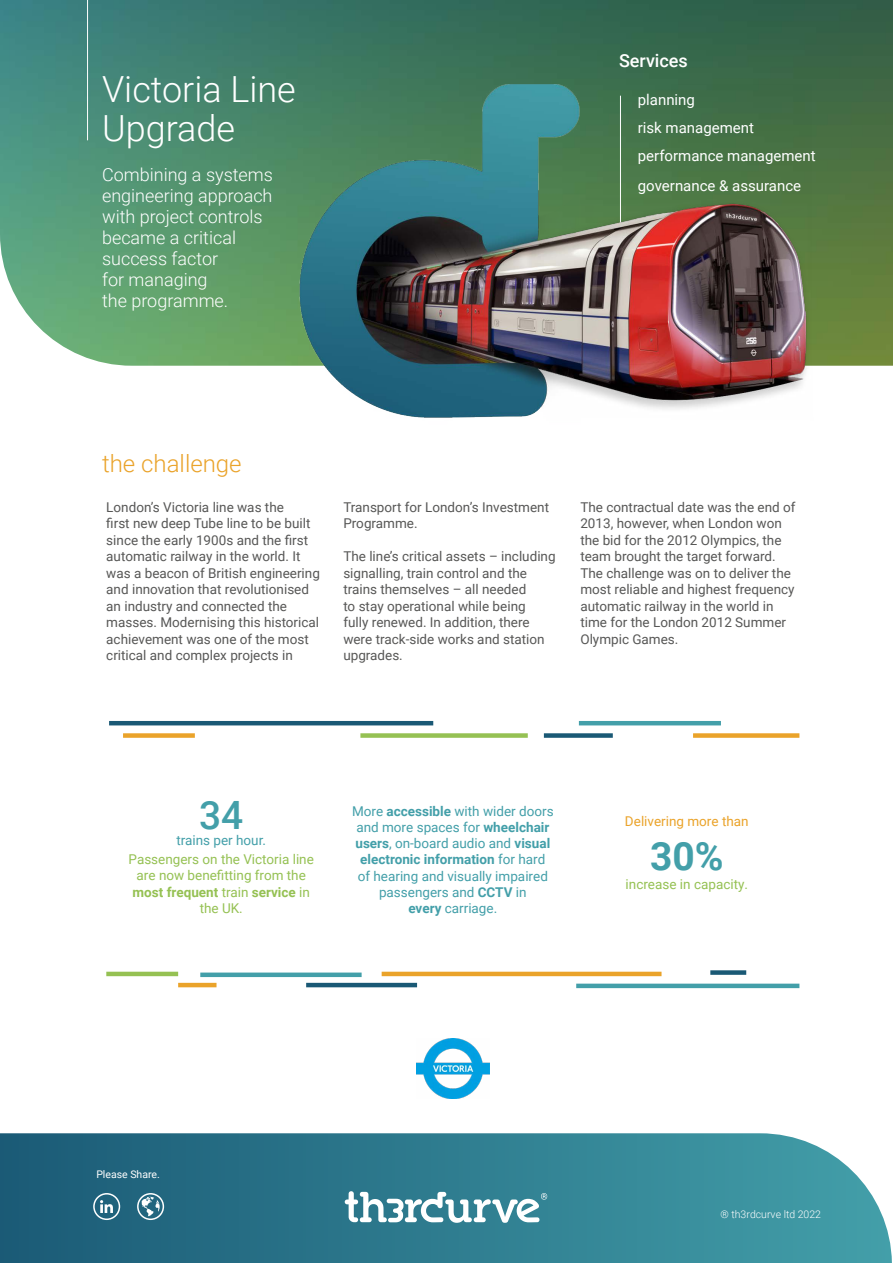
<style>
.page{position:relative;width:893px;height:1263px;background:#fff}
.page>*{position:absolute;margin:0;border:0;box-sizing:border-box;transform-origin:0 0}
.t1{font:700 39px "Roboto";color:#439fa9}
.t2{font:500 39px "Roboto";color:#439fa9}
.t3{font:300 36px/39px "Roboto";color:#fff}
.t4{font:300 24px "Roboto";color:#eaa32a}
.t5{font:300 18px/21px "Roboto";color:#fff}
.t6{font:500 18px "Roboto";color:#fff}
.t7{font:15px/28px "Roboto";color:#fff}
.t8{font:13.5px/16.5px "Roboto";color:#575756}
.t9{font:13.5px/16.2px "Roboto";color:#439fa9;text-align:center}
.t10{font:13.5px/16.2px "Roboto";color:#95c153;text-align:center}
.t11{font:13.5px "Roboto";color:#eaa32a}
.t12{font:300 10.5px "Roboto";color:#fff}
.t13{font:10.5px "Roboto";color:#fff}
.s1{font-weight:700}
</style>
<div class="page">
<img style="left:0;top:0;width:893px;height:366px">
<img style="left:284px;top:74px;width:538px;height:344px">
<hr style="left:87px;top:0;width:1px;height:140px;background:#fff">
<svg style="left:0;top:1133px;width:892px;height:130px;background:#358092"></svg>
<hr style="left:109px;top:721px;width:324px;height:4px;background:#1a5975">
<hr style="left:576px;top:984px;width:223px;height:4px;background:#439fa9">
<div style="left:693px;top:733px;width:106px;height:5px;background:#eaa32a"></div>
<hr style="left:579px;top:721px;width:142px;height:4px;background:#439fa9">
<div style="left:360px;top:733px;width:168px;height:5px;background:#95c153"></div>
<hr style="left:382px;top:972px;width:279px;height:4px;background:#eaa32a">
<hr style="left:306px;top:983px;width:111px;height:4px;background:#1a5975">
<hr style="left:178px;top:983px;width:39px;height:4px;background:#eaa32a">
<hr style="left:106px;top:972px;width:72px;height:4px;background:#95c153">
<img style="left:416px;top:1039px;width:74px;height:60px">
<div style="left:544px;top:733px;width:69px;height:5px;background:#1a5975"></div>
<div style="left:200px;top:972px;width:162px;height:5px;background:#439fa9"></div>
<div style="left:123px;top:733px;width:72px;height:5px;background:#eaa32a"></div>
<div style="left:710px;top:970px;width:36px;height:5px;background:#1a5975"></div>
<svg style="left:345px;top:1191px;width:202px;height:32px"></svg>
<div style="left:93px;top:1193px;width:27px;height:27px;border:2px solid #fff;border-radius:50%"></div>
<div style="left:137px;top:1193px;width:27px;height:27px;border:2px solid #fff;border-radius:50%"></div>
<svg style="left:100px;top:1200px;width:13px;height:13px"></svg>
<svg style="left:142px;top:1197px;width:18px;height:19px"></svg>
<h2 class="t3" style="left:102px;top:68px;width:195px">Victoria Line<br>Upgrade</h2>
<h3 class="t5" style="left:102px;top:164px;width:172px">Combining a systems engineering approach with project controls became a critical success factor<br>for managing<br>the programme.</h3>
<h3 class="t6" style="left:619px;top:48px;width:70px">Services</h3>
<p class="t7" style="left:638px;top:85px;width:179px">planning<br>risk management performance management</p>
<p class="t7" style="left:638px;top:171px;width:165px">governance &amp; assurance</p>
<h3 class="t4" style="left:102px;top:447px;width:141px">the challenge</h3>
<p class="t8" style="left:106px;top:498px;width:215px">London’s Victoria line was the<br>first new deep Tube line to be built since the early 1900s and the first automatic railway in the world. It was a beacon of British engineering and innovation that revolutionised an industry and connected the masses. Modernising this historical achievement was one of the most critical and complex projects in</p>
<p class="t8" style="left:343px;top:498px;width:207px">Transport for London’s Investment<br>Programme.</p>
<p class="t8" style="left:343px;top:548px;width:214px">The line’s critical assets – including signalling, train control and the trains themselves – all needed<br>to stay operational while being<br>fully renewed. In addition, there were track-side works and station upgrades.</p>
<p class="t8" style="left:580px;top:498px;width:217px">The contractual date was the end of<br>2013, however, when London won the bid for the 2012 Olympics, the team brought the target forward.<br>The challenge was on to deliver the most reliable and highest frequency automatic railway in the world in time for the London 2012 Summer<br>Olympic Games.</p>
<h1 class="t2" style="left:199px;top:788px;width:46px">34</h1>
<p class="t9" style="left:176px;top:832px;width:91px">trains per hour.</p>
<p class="t10" style="left:129px;top:851px;width:187px">Passengers on the Victoria line are now benefitting from the <span class="s1">most frequent</span> train <span class="s1">service</span> in the UK.</p>
<p class="t9" style="left:352px;top:802px;width:203px">More <span class="s1">accessible</span> with wider doors and more spaces for <span class="s1">wheelchair users</span>, on-board audio and <span class="s1">visual electronic information</span> for hard<br>of hearing and visually impaired passengers and <span class="s1">CCTV</span> in<br><span class="s1">every</span> carriage.</p>
<p class="t11" style="left:625px;top:812px;width:125px">Delivering more than</p>
<h1 class="t1" style="left:650px;top:829px;width:75px">30%</h1>
<p class="t10" style="left:626px;top:876px;width:124px">increase in capacity.</p>
<p class="t13" style="left:96px;top:1167px;width:65px">Please Share.</p>
<p class="t12" style="left:720px;top:1207px;width:102px">® th3rdcurve ltd 2022</p>
</div>
